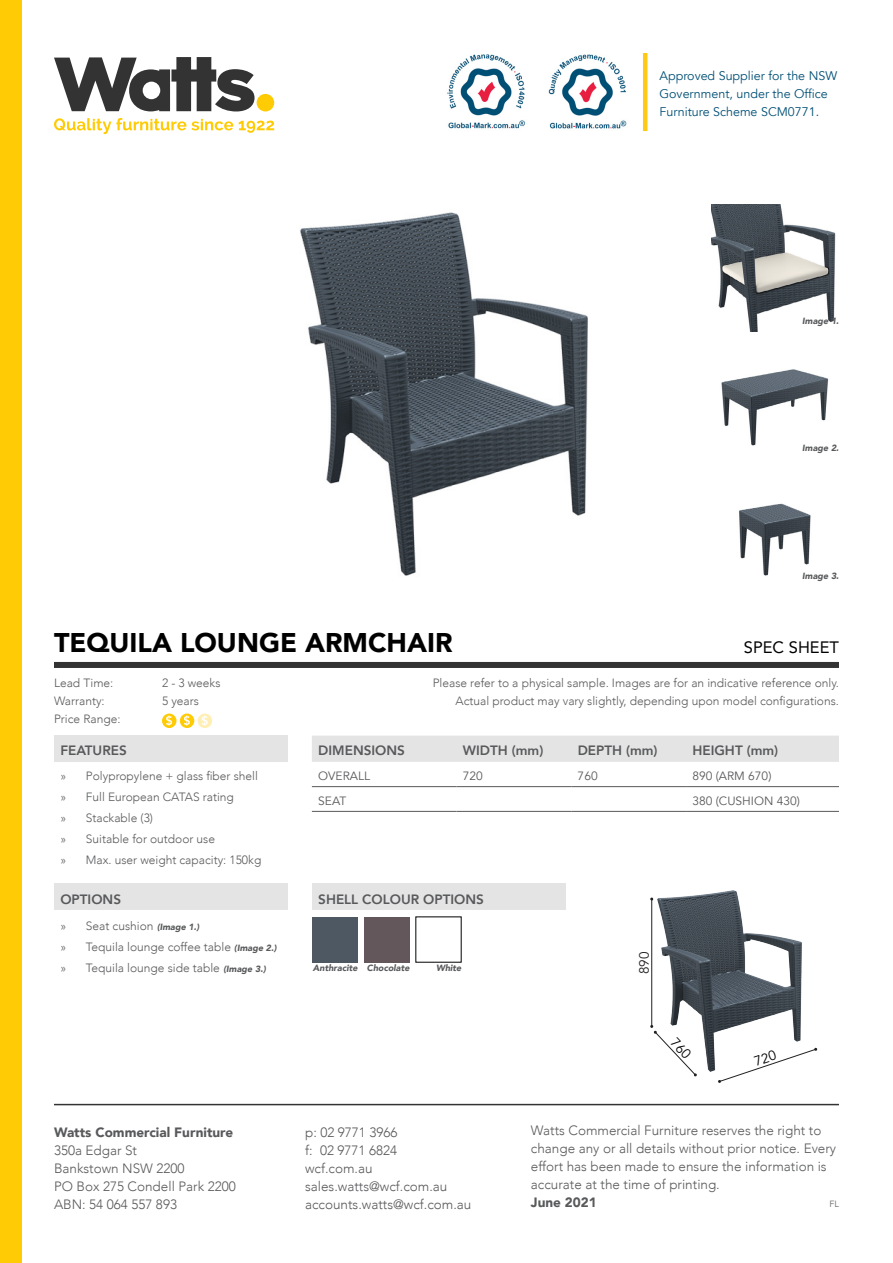
<style>
.page{position:relative;width:893px;height:1263px;background:#fff}
.page>*{position:absolute;margin:0;border:0;box-sizing:border-box;transform-origin:0 0}
.t1{font:900 27px "Avenir";color:#000}
.t2{font:16.5px "Avenir";color:#000}
.t3{font:300 13.5px/18px "Avenir";color:#58595b}
.t4{font:800 13.5px "Avenir";color:#58595b}
.t5{font:900 13.5px "Avenir";color:#58595b}
.t6{font:13.5px "Avenir";color:#231f20}
.t7{font:12.45px/18px "Avenir";color:#004f75}
.t8{font:300 12px/21px "Avenir";color:#58595b}
.t9{font:12px "Avenir";color:#58595b}
.t10{font:italic 900 9px "Avenir";color:#58595b}
.t11{font:300 9px "Avenir";color:#58595b}
.s1{font-weight:900;font-style:italic;font-size:9px}
</style>
<div class="page">
<div style="left:54px;top:736px;width:234px;height:26px;background:#e4e4e4"></div>
<div style="left:312px;top:736px;width:527px;height:26px;background:#e4e4e4"></div>
<hr style="left:312px;top:786px;width:144px;height:1px;background:#58595b">
<hr style="left:456px;top:786px;width:115px;height:1px;background:#58595b">
<hr style="left:571px;top:786px;width:115px;height:1px;background:#58595b">
<hr style="left:686px;top:786px;width:153px;height:1px;background:#58595b">
<hr style="left:312px;top:811px;width:144px;height:1px;background:#58595b">
<hr style="left:456px;top:811px;width:115px;height:1px;background:#58595b">
<hr style="left:571px;top:811px;width:115px;height:1px;background:#58595b">
<hr style="left:686px;top:811px;width:153px;height:1px;background:#58595b">
<div style="left:54px;top:662px;width:785px;height:6px;background:#333334"></div>
<div style="left:54px;top:884px;width:234px;height:26px;background:#e4e4e4"></div>
<div style="left:0;top:0;width:21px;height:1263px;background:#ffcb05"></div>
<hr style="left:54px;top:1104px;width:785px;height:1px;background:#333334">
<svg style="left:54px;top:118px;width:220px;height:16px"></svg>
<div style="left:257px;top:94px;width:17px;height:17px;background:#ffcb05;border-radius:50%"></div>
<svg style="left:54px;top:57px;width:200px;height:54px"></svg>
<img style="left:447px;top:54px;width:79px;height:75px">
<img style="left:548px;top:54px;width:79px;height:75px">
<hr style="left:643px;top:53px;width:4px;height:78px;background:#ffc917">
<img style="left:650px;top:898px;width:168px;height:179px">
<img style="left:658px;top:890px;width:143px;height:181px">
<hr style="left:651px;top:899px;width:1px;height:127px;background:#231f20">
<img style="left:711px;top:204px;width:125px;height:372px">
<img style="left:300px;top:212px;width:288px;height:364px">
<svg style="left:162px;top:714px;width:14px;height:14px"></svg>
<div style="left:162px;top:713px;width:14px;height:15px;background:#ffcb05;border-radius:50%"></div>
<svg style="left:166px;top:715px;width:6px;height:11px"></svg>
<svg style="left:180px;top:714px;width:14px;height:14px"></svg>
<div style="left:180px;top:713px;width:14px;height:15px;background:#ffcb05;border-radius:50%"></div>
<svg style="left:184px;top:715px;width:6px;height:11px"></svg>
<svg style="left:198px;top:713px;width:14px;height:15px"></svg>
<svg style="left:202px;top:715px;width:6px;height:11px"></svg>
<div style="left:364px;top:917px;width:45px;height:45px;background:#63575b"></div>
<div style="left:312px;top:917px;width:46px;height:45px;background:#4e5863"></div>
<div style="left:312px;top:884px;width:253px;height:26px;background:#e4e4e4"></div>
<svg style="left:650px;top:1025px;width:47px;height:51px"></svg>
<svg style="left:718px;top:1048px;width:99px;height:35px"></svg>
<p class="t7" style="left:659px;top:67px;width:179px">Approved Supplier for the NSW<br>Government, under the Office<br>Furniture Scheme SCM0771.</p>
<p class="t10" style="left:802px;top:313px;width:38px">Image 1.</p>
<p class="t10" style="left:802px;top:441px;width:38px">Image 2.</p>
<p class="t10" style="left:802px;top:568px;width:38px">Image 3.</p>
<h1 class="t1" style="left:54px;top:619px;width:400px">TEQUILA LOUNGE ARMCHAIR</h1>
<h2 class="t2" style="left:744px;top:634px;width:97px">SPEC SHEET</h2>
<p class="t8" style="left:54px;top:673px;width:61px">Lead Time:</p>
<p class="t8" style="left:162px;top:673px;width:60px">2 - 3 weeks</p>
<p class="t8" style="left:54px;top:691px;width:52px">Warranty:</p>
<p class="t8" style="left:162px;top:691px;width:38px">5 years</p>
<p class="t8" style="left:54px;top:709px;width:68px">Price Range:</p>
<p class="t4" style="left:60px;top:740px;width:68px">FEATURES</p>
<p class="t8" style="left:60px;top:766px;width:202px">» Polypropylene + glass fiber shell » Full European CATAS rating<br>» Stackable (3)<br>» Suitable for outdoor use<br>» Max. user weight capacity: 150kg</p>
<p class="t4" style="left:60px;top:888px;width:62px">OPTIONS</p>
<p class="t8" style="left:60px;top:915px;width:218px">» Seat cushion <span class="s1">(Image 1.)<br></span>» Tequila lounge coffee table <span class="s1">(Image 2.) </span>» Tequila lounge side table <span class="s1">(Image 3.)</span></p>
<p class="t8" style="left:433px;top:674px;width:408px;line-height:18px;text-align:right">Please refer to a physical sample. Images are for an indicative reference only.<br>Actual product may vary slightly, depending upon model configurations.</p>
<p class="t4" style="left:318px;top:740px;width:88px">DIMENSIONS</p>
<p class="t4" style="left:463px;top:740px;width:82px">WIDTH (mm)</p>
<p class="t4" style="left:578px;top:740px;width:81px">DEPTH (mm)</p>
<p class="t4" style="left:692px;top:740px;width:87px">HEIGHT (mm)</p>
<p class="t9" style="left:318px;top:769px;width:53px">OVERALL</p>
<p class="t9" style="left:463px;top:769px;width:22px">720</p>
<p class="t9" style="left:578px;top:769px;width:22px">760</p>
<p class="t9" style="left:692px;top:769px;width:80px">890 (ARM 670)</p>
<p class="t9" style="left:318px;top:794px;width:30px">SEAT</p>
<p class="t9" style="left:692px;top:794px;width:109px">380 (CUSHION 430)</p>
<p class="t4" style="left:318px;top:888px;width:167px">SHELL COLOUR OPTIONS</p>
<p class="t10" style="left:313px;top:961px;width:98px">Anthracite Chocolate</p>
<p class="t10" style="left:436px;top:961px;width:27px">White</p>
<p class="t6" style="left:636px;top:974px;width:24px;rotate:-90deg">890</p>
<p class="t5" style="left:54px;top:1121px;width:181px">Watts Commercial Furniture</p>
<p class="t3" style="left:54px;top:1141px;width:183px">350a Edgar St<br>Bankstown NSW 2200<br>PO Box 275 Condell Park 2200<br>ABN: 54 064 557 893</p>
<p class="t3" style="left:305px;top:1123px;width:168px">p: 02 9771 3966<br>f: 02 9771 6824<br>wcf.com.au sales.watts@wcf.com.au accounts.watts@wcf.com.au</p>
<p class="t3" style="left:531px;top:1121px;width:307px">Watts Commercial Furniture reserves the right to change any or all details without prior notice. Every effort has been made to ensure the information is accurate at the time of printing.</p>
<p class="t5" style="left:531px;top:1191px;width:67px">June 2021</p>
<p class="t11" style="left:829px;top:1199px;width:11px">FL</p>
</div>
